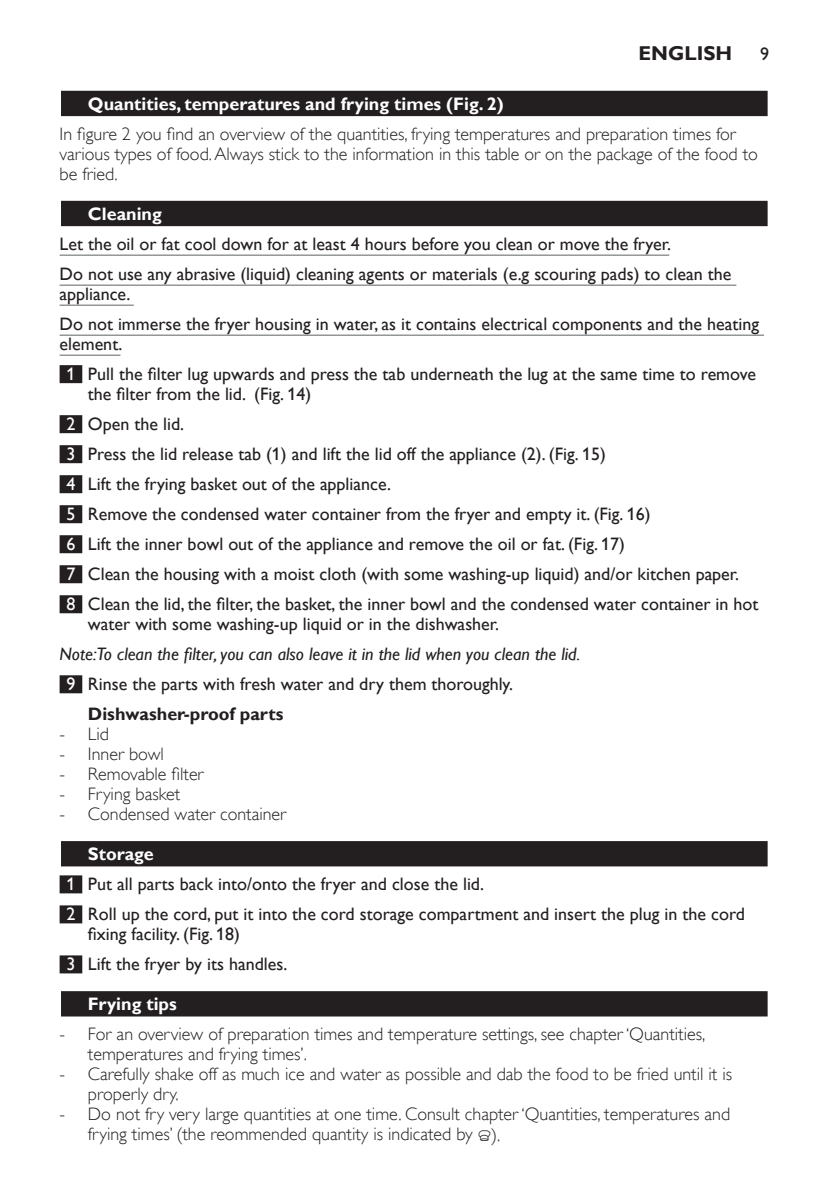
<style>
.page{position:relative;width:840px;height:1191px;background:#fff}
.page>*{position:absolute;margin:0;border:0;box-sizing:border-box;transform-origin:0 0}
.t1{font:700 20px "Gill Sans Alt One WGL";color:#231f20}
.t2{font:18px/30px "Gill Sans Alt One WGL";color:#231f20}
.t3{font:18px/20px "Gill Sans Alt One WGL Light";color:#231f20}
.t4{font:italic 18px "Gill Sans Alt One WGL";color:#231f20}
.t5{font:700 18px "Gill Sans Alt One WGL";color:#fff}
.t6{font:700 18px "Gill Sans Alt One WGL";color:#231f20}
.t7{font:18px "Gill Sans Alt One WGL";color:#fff}
.s1{color:#fff}
.s2{font-weight:700;color:#fff}
.s3{font-family:"Philipslll Font"}
</style>
<div class="page">
<div style="left:60px;top:90px;width:708px;height:28px;background:#e4e3e3"></div>
<div style="left:61px;top:91px;width:706px;height:25px;background:#231f20"></div>
<div style="left:60px;top:200px;width:708px;height:28px;background:#d9d9d9"></div>
<div style="left:61px;top:201px;width:706px;height:25px;background:#231f20"></div>
<hr style="left:60px;top:254px;width:609px;height:2px;background:#939598">
<hr style="left:60px;top:284px;width:676px;height:2px;background:#939598">
<hr style="left:60px;top:304px;width:74px;height:2px;background:#939598">
<hr style="left:60px;top:334px;width:703px;height:2px;background:#939598">
<hr style="left:60px;top:354px;width:60px;height:2px;background:#939598">
<div style="left:60px;top:365px;width:22px;height:18px;background:#231f20"></div>
<div style="left:60px;top:415px;width:22px;height:18px;background:#231f20"></div>
<div style="left:60px;top:445px;width:22px;height:18px;background:#231f20"></div>
<div style="left:60px;top:475px;width:22px;height:18px;background:#231f20"></div>
<div style="left:60px;top:505px;width:22px;height:18px;background:#231f20"></div>
<div style="left:60px;top:535px;width:22px;height:18px;background:#231f20"></div>
<div style="left:60px;top:565px;width:22px;height:18px;background:#231f20"></div>
<div style="left:60px;top:595px;width:22px;height:18px;background:#231f20"></div>
<div style="left:60px;top:675px;width:22px;height:18px;background:#231f20"></div>
<div style="left:60px;top:840px;width:708px;height:28px;background:#9b999a"></div>
<div style="left:61px;top:841px;width:706px;height:25px;background:#231f20"></div>
<div style="left:60px;top:875px;width:22px;height:18px;background:#231f20"></div>
<div style="left:60px;top:905px;width:22px;height:18px;background:#231f20"></div>
<div style="left:60px;top:955px;width:22px;height:18px;background:#231f20"></div>
<div style="left:60px;top:990px;width:708px;height:28px;background:#8d8b8b"></div>
<div style="left:61px;top:991px;width:706px;height:25px;background:#231f20"></div>
<p class="t1" style="left:638px;top:40px;width:90px">English</p>
<p class="t5" style="left:88px;top:92px;width:417px">Quantities, temperatures and frying times (Fig. 2)</p>
<p class="t3" style="left:60px;top:124px;width:699px">In figure 2 you find an overview of the quantities, frying temperatures and preparation times for various types of food.Always stick to the information in this table or on the package of the food to be fried.</p>
<p class="t5" style="left:88px;top:202px;width:75px">Cleaning</p>
<p class="t2" style="left:60px;top:229px;width:673px">Let the oil or fat cool down for at least 4 hours before you clean or move the fryer.<br>Do not use any abrasive (liquid) cleaning agents or materials (e.g scouring pads) to clean the</p>
<p class="t2" style="left:60px;top:279px;width:700px">appliance.<br>Do not immerse the fryer housing in water, as it contains electrical components and the heating</p>
<p class="t2" style="left:66px;top:329px;width:690px;text-indent:-7px">element.<br><span class="s1">1</span> Pull the filter lug upwards and press the tab underneath the lug at the same time to remove</p>
<p class="t2" style="left:88px;top:379px;width:224px">the filter from the lid. (Fig. 14)</p>
<p class="t7" style="left:60px;top:412px;width:7px">2</p>
<p class="t2" style="left:88px;top:409px;width:98px">Open the lid.</p>
<p class="t7" style="left:60px;top:442px;width:7px">3</p>
<p class="t2" style="left:66px;top:439px;width:693px;text-indent:22px">Press the lid release tab (1) and lift the lid off the appliance (2). (Fig. 15)<br><span class="s1">4</span> Lift the frying basket out of the appliance.<br><span class="s1">5</span> Remove the condensed water container from the fryer and empty it. (Fig. 16)<br><span class="s1">6</span> Lift the inner bowl out of the appliance and remove the oil or fat. (Fig. 17)<br><span class="s1">7</span> Clean the housing with a moist cloth (with some washing-up liquid) and/or kitchen paper.<br><span class="s1">8</span> Clean the lid, the filter, the basket, the inner bowl and the condensed water container in hot</p>
<p class="t2" style="left:88px;top:609px;width:412px">water with some washing-up liquid or in the dishwasher.</p>
<p class="t4" style="left:60px;top:641px;width:522px">Note:To clean the filter, you can also leave it in the lid when you clean the lid.</p>
<p class="t2" style="left:66px;top:669px;width:448px"><span class="s1">9</span> Rinse the parts with fresh water and dry them thoroughly.</p>
<p class="t6" style="left:88px;top:702px;width:197px">Dishwasher-proof parts</p>
<p class="t3" style="left:88px;top:724px;width:200px">Lid<br>Inner bowl<br>Removable filter<br>Frying basket<br>Condensed water container</p>
<p class="t2" style="left:66px;top:839px;width:419px;text-indent:22px"><span class="s2">Storage<br></span><span class="s1">1</span> Put all parts back into/onto the fryer and close the lid.</p>
<p class="t7" style="left:60px;top:902px;width:7px">2</p>
<p class="t2" style="left:88px;top:904px;width:658px;line-height:20px">Roll up the cord, put it into the cord storage compartment and insert the plug in the cord fixing facility. (Fig. 18)</p>
<p class="t7" style="left:60px;top:952px;width:7px">3</p>
<p class="t2" style="left:88px;top:949px;width:201px">Lift the fryer by its handles.</p>
<p class="t5" style="left:88px;top:992px;width:90px">Frying tips</p>
<p class="t3" style="left:88px;top:1024px;width:645px">For an overview of preparation times and temperature settings, see chapter ‘Quantities, temperatures and frying times’.<br>Carefully shake off as much ice and water as possible and dab the food to be fried until it is properly dry.<br>Do not fry very large quantities at one time. Consult chapter ‘Quantities, temperatures and frying times’ (the reommended quantity is indicated by <span class="s3">-</span>).</p>
<p class="t3" style="left:60px;top:724px;width:7px;text-align:justify">- - - - -</p>
<p class="t3" style="left:60px;top:1024px;width:7px">-</p>
<p class="t3" style="left:60px;top:1064px;width:7px">-</p>
<p class="t3" style="left:60px;top:1104px;width:7px">-</p>
</div>
